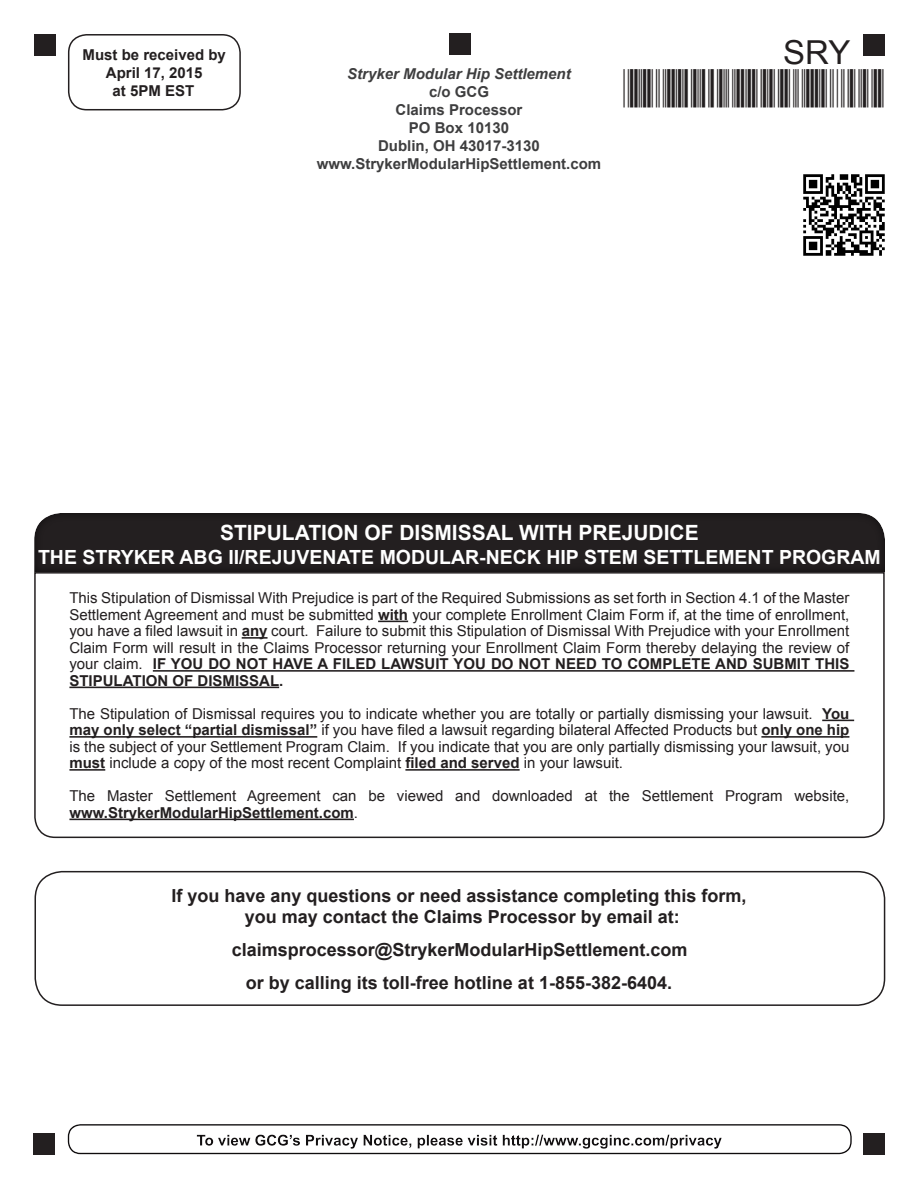
<style>
.page{position:relative;width:918px;height:1188px;background:#fff}
.page>*{position:absolute;margin:0;border:0;box-sizing:border-box;transform-origin:0 0}
.t1{font:33px "Arial";color:#231f20}
.t2{font:700 21px "Arial";color:#fff}
.t3{font:700 19.5px "Arial";color:#fff}
.t4{font:700 18px/21px "Arial";color:#231f20;text-align:center}
.t5{font:15px/16.5px "Arial";color:#231f20;text-align:justify}
.t6{font:700 15px/18px "Arial";color:#3e3e3f;text-align:center}
.t7{font:700 15px/18px "Arial";color:#231f20;text-align:center}
.t8{font:italic 700 15px "Arial";color:#3e3e3f}
.s1{font-weight:700}
</style>
<div class="page">
<div style="left:863px;top:34px;width:21px;height:21px;background:#231f20"></div>
<div style="left:863px;top:1133px;width:21px;height:21px;background:#231f20"></div>
<div style="left:34px;top:1133px;width:21px;height:21px;background:#231f20"></div>
<div style="left:34px;top:34px;width:21px;height:21px;background:#231f20"></div>
<div style="left:449px;top:34px;width:21px;height:21px;background:#231f20"></div>
<img style="left:803px;top:174px;width:82px;height:82px">
<div style="left:68px;top:34px;width:173px;height:76px;border:2px solid #231f20;border-radius:18px"></div>
<svg style="left:34px;top:573px;width:851px;height:266px"></svg>
<div style="left:25px;top:510px;width:893px;height:63px;background:#231f20"></div>
<div style="left:67px;top:1123px;width:785px;height:33px;background:#231f20;opacity:.75"></div>
<div style="left:35px;top:871px;width:850px;height:135px;border:2px solid #231f20;border-radius:27px"></div>
<p class="t7" style="left:83px;top:46px;width:145px">Must be received by</p>
<h1 class="t1" style="left:783px;top:31px;width:69px">SRY</h1>
<p class="t7" style="left:106px;top:64px;width:98px">April 17, 2015 at 5PM EST</p>
<p class="t8" style="left:347px;top:64px;width:225px">Stryker Modular Hip Settlement</p>
<p class="t6" style="left:317px;top:83px;width:286px">c/o GCG<br>Claims Processor<br>PO Box 10130<br>Dublin, OH 43017-3130 www.StrykerModularHipSettlement.com</p>
<h2 class="t2" style="left:220px;top:519px;width:480px">STIPULATION OF DISMISSAL WITH PREJUDICE</h2>
<h3 class="t3" style="left:38px;top:544px;width:844px">THE STRYKER ABG II/REJUVENATE MODULAR-NECK HIP STEM SETTLEMENT PROGRAM</h3>
<p class="t5" style="left:69px;top:590px;width:781px">This Stipulation of Dismissal With Prejudice is part of the Required Submissions as set forth in Section 4.1 of the Master Settlement Agreement and must be submitted <span class="s1">with</span> your complete Enrollment Claim Form if, at the time of enrollment, you have a filed lawsuit in <span class="s1">any</span> court. Failure to submit this Stipulation of Dismissal With Prejudice with your Enrollment Claim Form will result in the Claims Processor returning your Enrollment Claim Form thereby delaying the review of your claim. <span class="s1">IF YOU DO NOT HAVE A FILED LAWSUIT YOU DO NOT NEED TO COMPLETE AND SUBMIT THIS STIPULATION OF DISMISSAL.</span></p>
<p class="t5" style="left:69px;top:705px;width:782px">The Stipulation of Dismissal requires you to indicate whether you are totally or partially dismissing your lawsuit. <span class="s1">You may only select “partial dismissal”</span> if you have filed a lawsuit regarding bilateral Affected Products but <span class="s1">only one hip </span>is the subject of your Settlement Program Claim. If you indicate that you are only partially dismissing your lawsuit, you <span class="s1">must</span> include a copy of the most recent Complaint <span class="s1">filed and served</span> in your lawsuit.</p>
<p class="t5" style="left:69px;top:788px;width:781px">The Master Settlement Agreement can be viewed and downloaded at the Settlement Program website, <span class="s1">www.StrykerModularHipSettlement.com</span>.</p>
<p class="t4" style="left:171px;top:886px;width:577px">If you have any questions or need assistance completing this form, you may contact the Claims Processor by email at:</p>
<p class="t4" style="left:232px;top:934px;width:457px;line-height:33px">claimsprocessor@StrykerModularHipSettlement.com or by calling its toll-free hotline at 1-855-382-6404.</p>
</div>
